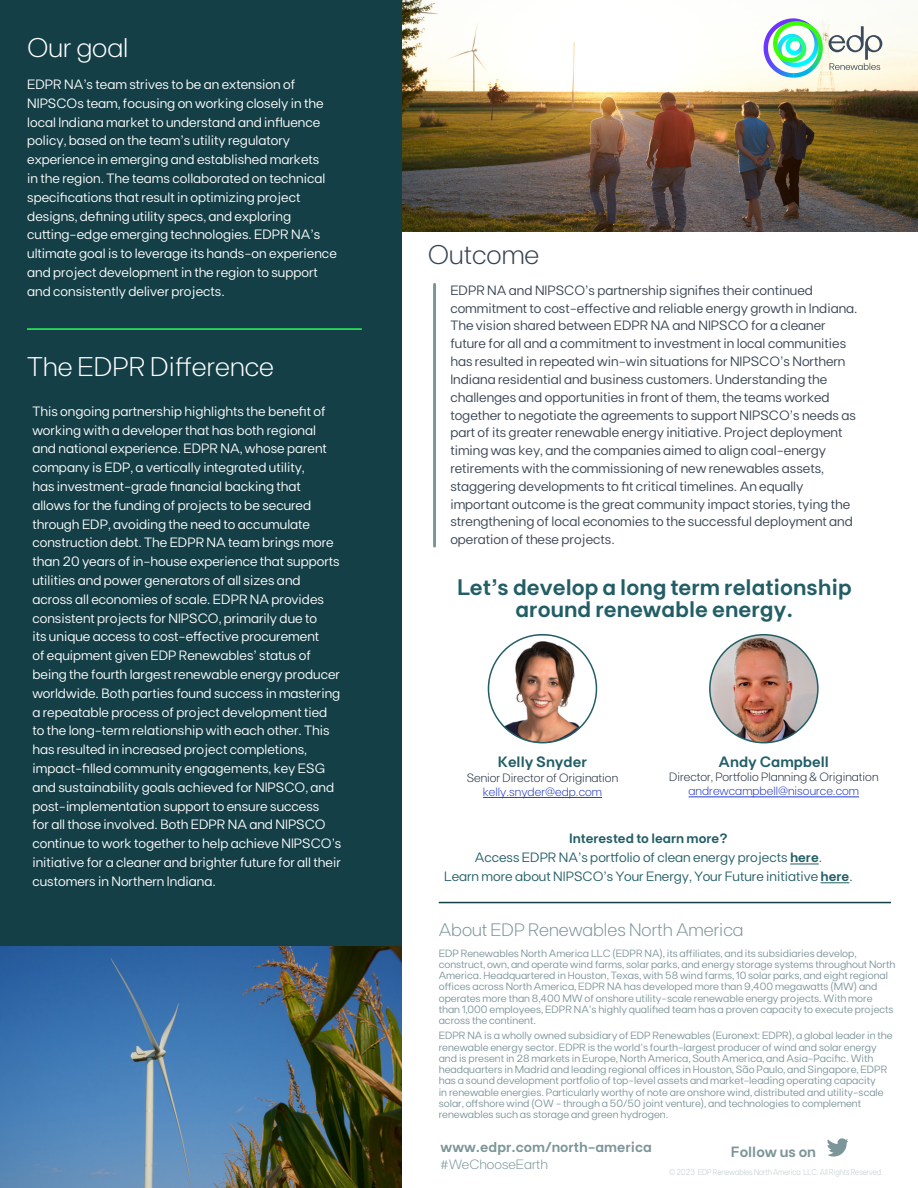
<style>
.page{position:relative;width:918px;height:1188px;background:#fff}
.page>*{position:absolute;margin:0;border:0;box-sizing:border-box;transform-origin:0 0}
.t1{font:300 27px "FT Base";color:#fff}
.t2{font:300 27px "FT Base";color:#374351}
.t3{font:600 22.5px/22.5px "FT Base";color:#225e66;text-align:center}
.t4{font:300 18px "FT Base";color:#7c9599}
.t5{font:600 15px "FT Base";color:#225e66}
.t6{font:600 14.85px "FT Base";color:#7c9599}
.t7{font:600 14.4px "FT Base";color:#7c9599}
.t8{font:13.5px/18.8px "FT Base";color:#fff}
.t9{font:13.5px/17.9px "FT Base";color:#374351}
.t10{font:13.5px/18.8px "FT Base";color:#225e66;text-align:center}
.t11{font:300 13.5px "FT Base";color:#7c9599}
.t12{font:300 12px "FT Base";color:#212e3e}
.t13{font:300 12px "FT Base";color:#263cc8}
.t14{font:10.5px/11.2px "FT Base";color:#7c9599}
.t15{font:300 8.7px "FT Base";color:#bdcacc;scale:.85 1}
.s1{font-weight:600}
</style>
<div class="page">
<img style="left:402px;top:0;width:516px;height:231px">
<div style="left:0;top:0;width:402px;height:958px;background:#143f47"></div>
<hr style="left:483px;top:797px;width:119px;height:1px;background:#263cc8">
<svg style="left:790px;top:864px;width:29px;height:1px"></svg>
<svg style="left:821px;top:882px;width:28px;height:1px"></svg>
<svg style="left:827px;top:1138px;width:21px;height:19px"></svg>
<hr style="left:689px;top:797px;width:170px;height:1px;background:#263cc8">
<img style="left:710px;top:635px;width:108px;height:108px;border-radius:54px">
<div style="left:709px;top:634px;width:110px;height:109px;border:2px solid #225e66;border-radius:50%"></div>
<img style="left:489px;top:636px;width:107px;height:107px">
<div style="left:488px;top:634px;width:109px;height:109px;border:2px solid #225e66;border-radius:50%"></div>
<hr style="left:27px;top:328px;width:335px;height:2px;background:#28ff52">
<hr style="left:439px;top:902px;width:452px;height:1px;background:#143f47">
<img style="left:0;top:946px;width:402px;height:242px">
<svg style="left:764px;top:18px;width:50px;height:45px"></svg>
<svg style="left:829px;top:26px;width:53px;height:44px"></svg>
<hr style="left:433px;top:283px;width:3px;height:265px;background:#7c9599;border-radius:2px">
<h1 class="t1" style="left:27px;top:32px;width:103px">Our goal</h1>
<p class="t8" style="left:27px;top:75px;width:311px">EDPR NA’s team strives to be an extension of NIPSCOs team, focusing on working closely in the local Indiana market to understand and influence policy, based on the team’s utility regulatory experience in emerging and established markets<br>in the region. The teams collaborated on technical specifications that result in optimizing project designs, defining utility specs, and exploring cutting-edge emerging technologies. EDPR NA’s ultimate goal is to leverage its hands-on experience and project development in the region to support and consistently deliver projects.</p>
<h1 class="t1" style="left:27px;top:351px;width:248px">The EDPR Difference</h1>
<p class="t8" style="left:32px;top:402px;width:311px">This ongoing partnership highlights the benefit of working with a developer that has both regional and national experience. EDPR NA, whose parent company is EDP, a vertically integrated utility,<br>has investment-grade financial backing that allows for the funding of projects to be secured through EDP, avoiding the need to accumulate construction debt. The EDPR NA team brings more than 20 years of in-house experience that supports utilities and power generators of all sizes and across all economies of scale. EDPR NA provides consistent projects for NIPSCO, primarily due to<br>its unique access to cost-effective procurement<br>of equipment given EDP Renewables’ status of being the fourth largest renewable energy producer worldwide. Both parties found success in mastering a repeatable process of project development tied to the long-term relationship with each other. This has resulted in increased project completions, impact-filled community engagements, key ESG and sustainability goals achieved for NIPSCO, and post-implementation support to ensure success<br>for all those involved. Both EDPR NA and NIPSCO continue to work together to help achieve NIPSCO’s initiative for a cleaner and brighter future for all their customers in Northern Indiana.</p>
<h1 class="t2" style="left:428px;top:238px;width:113px">Outcome</h1>
<p class="t9" style="left:450px;top:281px;width:409px">EDPR NA and NIPSCO’s partnership signifies their continued commitment to cost-effective and reliable energy growth in Indiana.<br>The vision shared between EDPR NA and NIPSCO for a cleaner future for all and a commitment to investment in local communities has resulted in repeated win-win situations for NIPSCO’s Northern Indiana residential and business customers. Understanding the challenges and opportunities in front of them, the teams worked together to negotiate the agreements to support NIPSCO’s needs as part of its greater renewable energy initiative. Project deployment timing was key, and the companies aimed to align coal-energy retirements with the commissioning of new renewables assets, staggering developments to fit critical timelines. An equally important outcome is the great community impact stories, tying the strengthening of local economies to the successful deployment and operation of these projects.</p>
<h2 class="t3" style="left:457px;top:575px;width:396px">Let’s develop a long term relationship around renewable energy.</h2>
<p class="t5" style="left:498px;top:753px;width:91px">Kelly Snyder</p>
<p class="t12" style="left:467px;top:770px;width:153px">Senior Director of Origination</p>
<p class="t13" style="left:483px;top:785px;width:121px">kelly.snyder@edp.com</p>
<p class="t5" style="left:719px;top:753px;width:112px">Andy Campbell</p>
<p class="t12" style="left:669px;top:770px;width:211px">Director, Portfolio Planning &amp; Origination</p>
<p class="t13" style="left:689px;top:784px;width:172px">andrewcampbell@nisource.com</p>
<p class="t10" style="left:444px;top:829px;width:410px"><span class="s1">Interested to learn more?<br></span>Access EDPR NA’s portfolio of clean energy projects <span class="s1">here</span>.<br>Learn more about NIPSCO’s Your Energy, Your Future initiative <span class="s1">here</span>.</p>
<h3 class="t4" style="left:439px;top:919px;width:306px">About EDP Renewables North America</h3>
<p class="t14" style="left:439px;top:947px;width:458px">EDP Renewables North America LLC (EDPR NA), its affiliates, and its subsidiaries develop, construct, own, and operate wind farms, solar parks, and energy storage systems throughout North America. Headquartered in Houston, Texas, with 58 wind farms, 10 solar parks, and eight regional offices across North America, EDPR NA has developed more than 9,400 megawatts (MW) and operates more than 8,400 MW of onshore utility-scale renewable energy projects. With more than 1,000 employees, EDPR NA’s highly qualified team has a proven capacity to execute projects across the continent.</p>
<p class="t14" style="left:439px;top:1030px;width:455px">EDPR NA is a wholly owned subsidiary of EDP Renewables (Euronext: EDPR), a global leader in the renewable energy sector. EDPR is the world’s fourth-largest producer of wind and solar energy and is present in 28 markets in Europe, North America, South America, and Asia-Pacific. With headquarters in Madrid and leading regional offices in Houston, São Paulo, and Singapore, EDPR has a sound development portfolio of top-level assets and market-leading operating capacity<br>in renewable energies. Particularly worthy of note are onshore wind, distributed and utility-scale solar, offshore wind (OW - through a 50/50 joint venture), and technologies to complement renewables such as storage and green hydrogen.</p>
<p class="t7" style="left:441px;top:1138px;width:213px">www.edpr.com/north-america</p>
<p class="t11" style="left:441px;top:1157px;width:109px">#WeChooseEarth</p>
<p class="t6" style="left:731px;top:1143px;width:87px">Follow us on</p>
<p class="t15" style="left:669px;top:1167px;width:253px">© 2023 EDP Renewables North America LLC. All Rights Reserved.</p>
</div>
